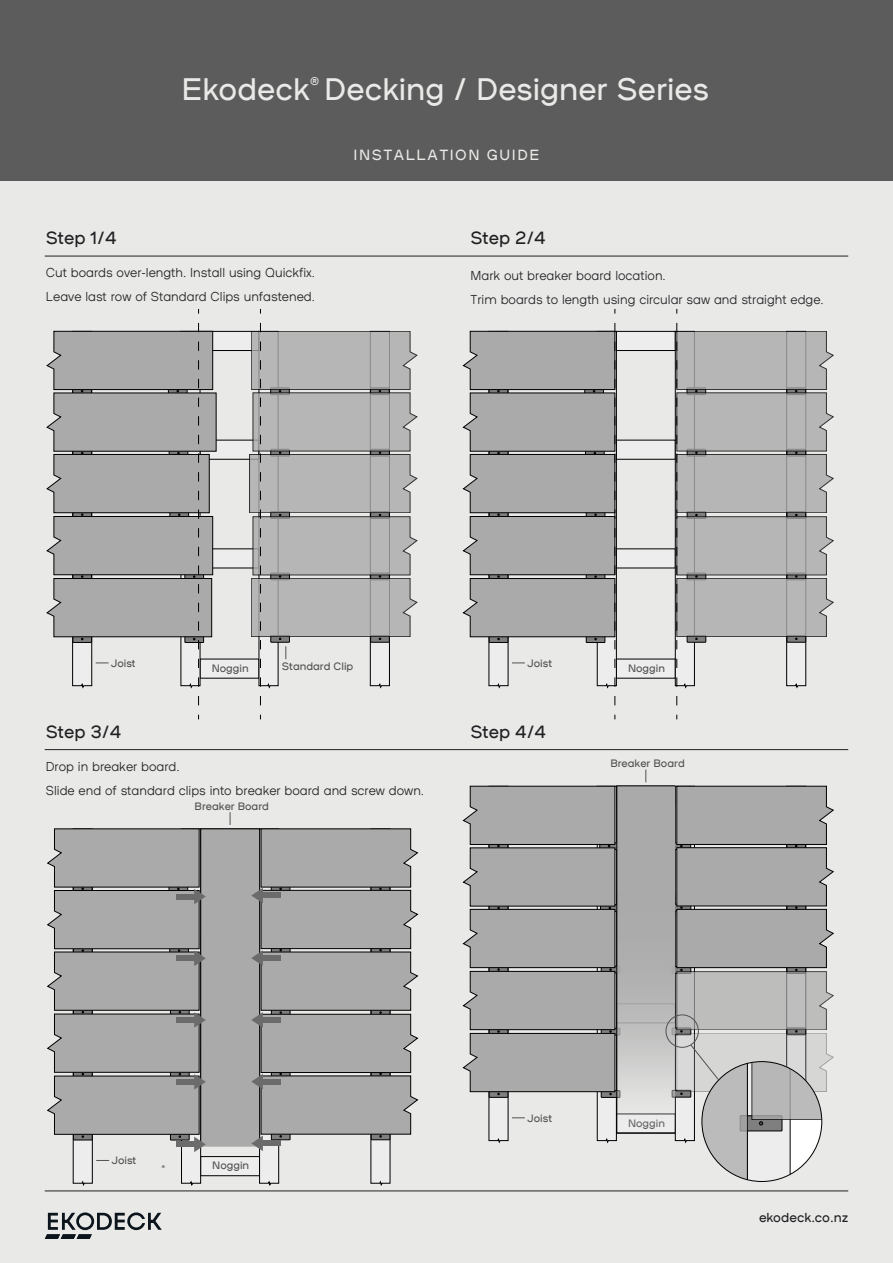
<style>
.page{position:relative;width:893px;height:1263px;background:#e9e9e7}
.page>*{position:absolute;margin:0;border:0;box-sizing:border-box;transform-origin:0 0}
.t1{font:31.65px "Plaax 6 Ney 36 Regular";color:#e9e9e7}
.t2{font:18px "Plaax 6 Ney 36 Regular";color:#212124}
.t3{font:15px "Plaax 6 Ney 36 Regular";letter-spacing:.1em;color:#e9e9e7}
.t4{font:13.2px "Plaax 6 Ney 36 Regular";color:#212124}
.t5{font:12.9px/24px "Plaax 6 Ney 26 Light";color:#212124}
.t6{font:11.25px "Plaax 6 Ney 36 Regular";color:#e9e9e7}
.t7{font:10.95px "Plaax 6 Ney 36 Regular";color:#515252}
.t8{font:3.9px "Plaax 6 Ney 26 Light";color:#0c141c}
</style>
<div class="page">
<hr style="left:45px;top:1191px;width:803px;height:1px;background:#212124">
<hr style="left:45px;top:256px;width:803px;height:1px;background:#212124">
<div style="left:200px;top:440px;width:59px;height:19px;background:#ededed"></div>
<div style="left:200px;top:549px;width:59px;height:19px;background:#ededed"></div>
<div style="left:200px;top:659px;width:59px;height:19px;background:#ededed"></div>
<div style="left:200px;top:331px;width:59px;height:20px;background:#ededed;border:1px solid #000"></div>
<svg style="left:47px;top:309px;width:169px;height:396px"></svg>
<svg style="left:249px;top:309px;width:168px;height:396px"></svg>
<div style="left:616px;top:440px;width:59px;height:19px;background:#ededed"></div>
<div style="left:616px;top:549px;width:59px;height:19px;background:#ededed"></div>
<div style="left:616px;top:659px;width:59px;height:19px;background:#ededed"></div>
<div style="left:616px;top:331px;width:59px;height:20px;background:#ededed;border:1px solid #000"></div>
<svg style="left:463px;top:309px;width:154px;height:396px"></svg>
<svg style="left:675px;top:309px;width:158px;height:396px"></svg>
<hr style="left:45px;top:749px;width:803px;height:1px;background:#212124">
<div style="left:200px;top:1156px;width:60px;height:20px;background:#ededed;border:1px solid #000"></div>
<svg style="left:230px;top:812px;width:1px;height:13px"></svg>
<div style="left:201px;top:829px;width:59px;height:318px;background:#aaa"></div>
<svg style="left:47px;top:828px;width:159px;height:358px"></svg>
<svg style="left:251px;top:828px;width:167px;height:358px"></svg>
<svg style="left:645px;top:769px;width:1px;height:13px"></svg>
<svg style="left:463px;top:786px;width:154px;height:357px"></svg>
<svg style="left:619px;top:788px;width:54px;height:327px;background:#b6b6b6"></svg>
<svg style="left:675px;top:786px;width:158px;height:395px"></svg>
<div style="left:666px;top:1014px;width:33px;height:34px;border:1px solid #515252;border-radius:50%"></div>
<div style="left:0;top:0;width:893px;height:181px;background:#5c5c5c"></div>
<svg style="left:45px;top:1212px;width:117px;height:27px"></svg>
<p class="t6" style="left:310px;top:73px;width:11px">®</p>
<h1 class="t1" style="left:181px;top:68px;width:529px">Ekodeck Decking / Designer Series</h1>
<p class="t3" style="left:354px;top:145px;width:187px">INSTALLATION GUIDE</p>
<h2 class="t2" style="left:46px;top:226px;width:72px">Step 1/4</h2>
<h2 class="t2" style="left:470px;top:226px;width:77px">Step 2/4</h2>
<p class="t5" style="left:46px;top:260px;width:271px">Cut boards over-length. Install using Quickfix.<br>Leave last row of Standard Clips unfastened.</p>
<p class="t5" style="left:470px;top:263px;width:355px">Mark out breaker board location.<br>Trim boards to length using circular saw and straight edge.</p>
<p class="t7" style="left:111px;top:656px;width:26px">Joist</p>
<p class="t7" style="left:212px;top:661px;width:38px">Noggin</p>
<p class="t7" style="left:282px;top:659px;width:73px">Standard Clip</p>
<p class="t7" style="left:527px;top:656px;width:26px">Joist</p>
<h2 class="t2" style="left:46px;top:719px;width:77px">Step 3/4</h2>
<h2 class="t2" style="left:470px;top:719px;width:77px">Step 4/4</h2>
<p class="t5" style="left:46px;top:754px;width:380px">Drop in breaker board.<br>Slide end of standard clips into breaker board and screw down.</p>
<p class="t7" style="left:195px;top:799px;width:76px">Breaker Board</p>
<p class="t7" style="left:628px;top:661px;width:38px">Noggin</p>
<p class="t7" style="left:610px;top:756px;width:76px">Breaker Board</p>
<p class="t7" style="left:112px;top:1153px;width:26px">Joist</p>
<p class="t8" style="left:162px;top:1165px;width:5px">®</p>
<p class="t7" style="left:212px;top:1158px;width:38px">Noggin</p>
<p class="t7" style="left:527px;top:1110px;width:26px">Joist</p>
<p class="t7" style="left:628px;top:1115px;width:38px">Noggin</p>
<p class="t4" style="left:759px;top:1208px;width:91px">ekodeck.co.nz</p>
</div>
